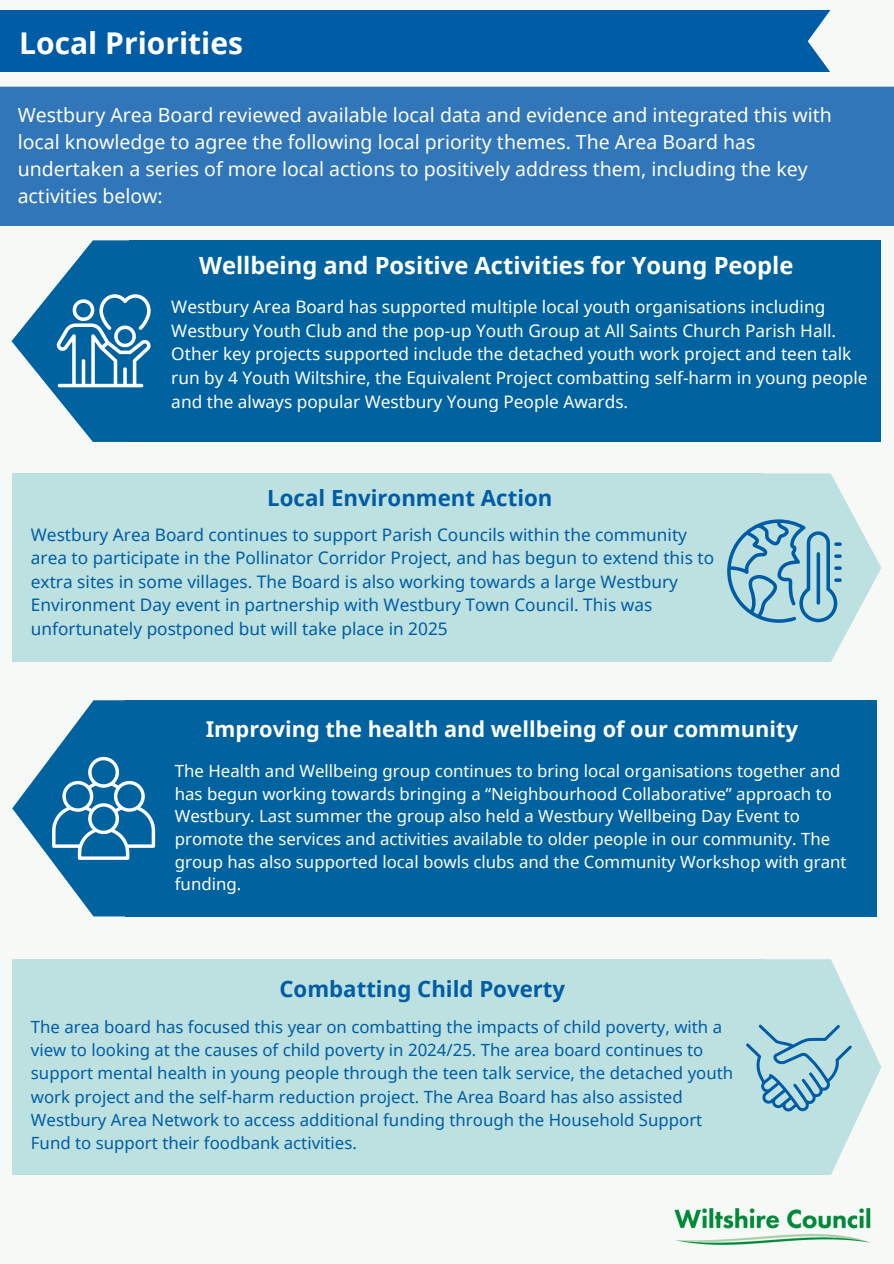
<style>
.page{position:relative;width:894px;height:1264px;background:#fff}
.page>*{position:absolute;margin:0;border:0;box-sizing:border-box;transform-origin:0 0}
.t1{font:700 30px "Noto Sans";color:#fff}
.t2{font:700 23.7px "Noto Sans";color:#fff}
.t3{font:700 22.2px "Noto Sans";color:#005ca5}
.t4{font:700 21.75px "Noto Sans";color:#fff}
.t5{font:19.5px/27px "Noto Sans";color:#fff}
.t6{font:17.25px/23.7px "Noto Sans";color:#fff}
.t7{font:17.25px/23.5px "Noto Sans";color:#005ca5}
.t8{font:16.8px/23.1px "Noto Sans";color:#005ca5}
.t9{font:16.8px/22.5px "Noto Sans";color:#fff}
</style>
<div class="page">
<div style="left:0;top:0;width:893px;height:1263px;background:#f7f9f7"></div>
<img style="left:674px;top:1208px;width:196px;height:36px">
<div style="left:0;top:11px;width:830px;height:60px;background:#005ca5"></div>
<div style="left:0;top:87px;width:893px;height:139px;background:#3176b8"></div>
<svg style="left:11px;top:240px;width:118px;height:202px"></svg>
<div style="left:129px;top:240px;width:751px;height:202px;background:#00639f"></div>
<div style="left:125px;top:700px;width:751px;height:216px;background:#00639f"></div>
<div style="left:12px;top:473px;width:751px;height:189px;background:#bce1e0"></div>
<svg style="left:12px;top:700px;width:144px;height:216px;fill:#00639f"></svg>
<svg style="left:57px;top:294px;width:94px;height:93px"></svg>
<svg style="left:727px;top:473px;width:153px;height:189px"></svg>
<svg style="left:52px;top:757px;width:103px;height:102px"></svg>
<div style="left:12px;top:959px;width:751px;height:216px;background:#bce1e0"></div>
<svg style="left:746px;top:959px;width:135px;height:215px"></svg>
<h1 class="t1" style="left:19px;top:22px;width:225px">Local Priorities</h1>
<p class="t5" style="left:18px;top:101px;width:815px">Westbury Area Board reviewed available local data and evidence and integrated this with local knowledge to agree the following local priority themes. The Area Board has undertaken a series of more local actions to positively address them, including the key activities below:</p>
<p class="t2" style="left:199px;top:249px;width:595px">Wellbeing and Positive Activities for Young People</p>
<p class="t6" style="left:171px;top:294px;width:697px">Westbury Area Board has supported multiple local youth organisations including Westbury Youth Club and the pop-up Youth Group at All Saints Church Parish Hall.<br>Other key projects supported include the detached youth work project and teen talk run by 4 Youth Wiltshire, the Equivalent Project combatting self-harm in young people and the always popular Westbury Young People Awards.</p>
<h3 class="t3" style="left:267px;top:482px;width:286px">Local Environment Action</h3>
<p class="t7" style="left:31px;top:522px;width:684px">Westbury Area Board continues to support Parish Councils within the community area to participate in the Pollinator Corridor Project, and has begun to extend this to extra sites in some villages. The Board is also working towards a large Westbury Environment Day event in partnership with Westbury Town Council. This was unfortunately postponed but will take place in 2025</p>
<p class="t4" style="left:206px;top:714px;width:593px">Improving the health and wellbeing of our community</p>
<h2 class="t9" style="left:175px;top:759px;width:673px">The Health and Wellbeing group continues to bring local organisations together and has begun working towards bringing a “Neighbourhood Collaborative” approach to Westbury. Last summer the group also held a Westbury Wellbeing Day Event to promote the services and activities available to older people in our community. The group has also supported local bowls clubs and the Community Workshop with grant funding.</h2>
<h2 class="t3" style="left:279px;top:972px;width:287px">Combatting Child Poverty</h2>
<p class="t8" style="left:31px;top:1015px;width:703px">The area board has focused this year on combatting the impacts of child poverty, with a view to looking at the causes of child poverty in 2024/25. The area board continues to support mental health in young people through the teen talk service, the detached youth work project and the self-harm reduction project. The Area Board has also assisted Westbury Area Network to access additional funding through the Household Support Fund to support their foodbank activities.</p>
</div>
